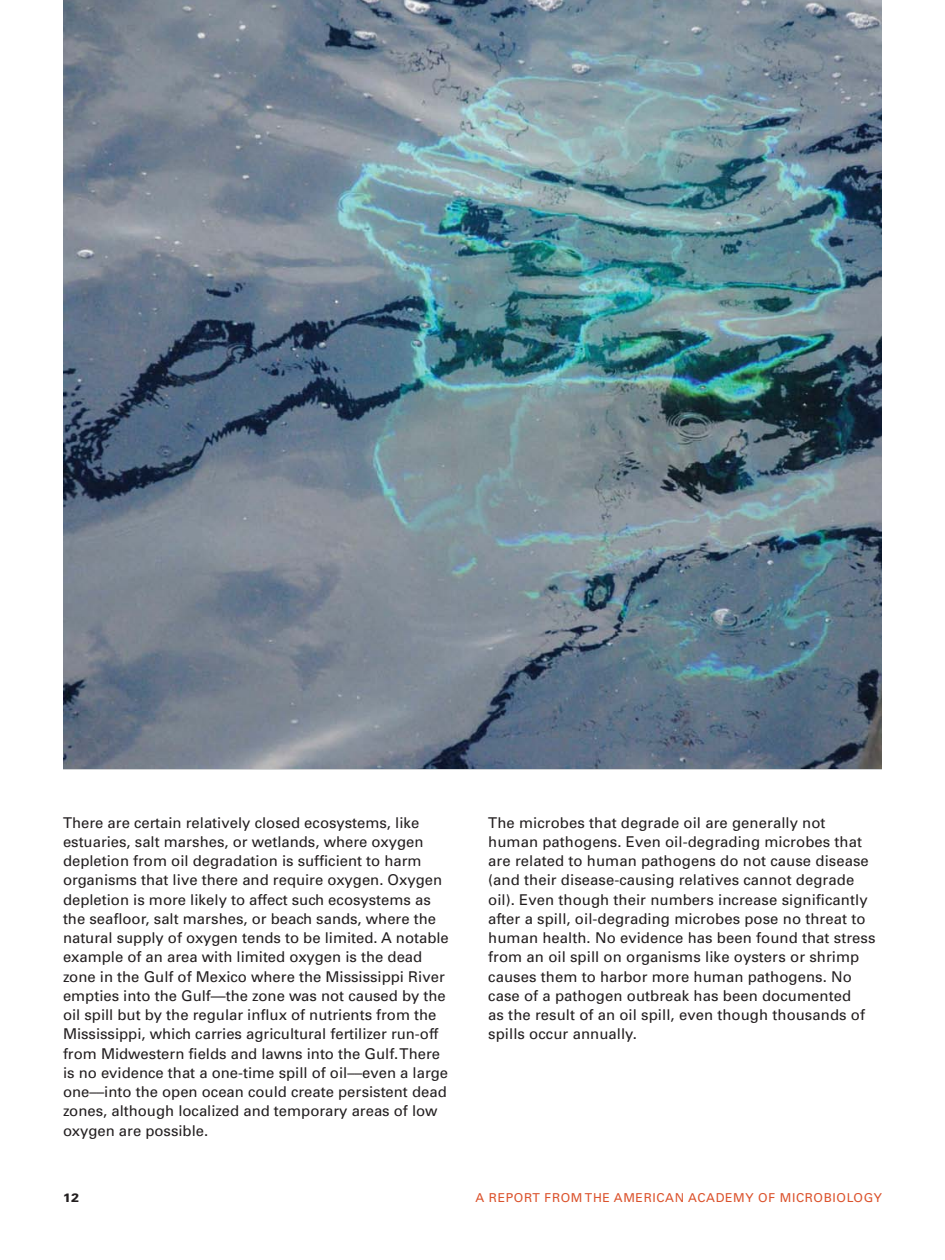
<style>
.page{position:relative;width:945px;height:1260px;background:#fff}
.page>*{position:absolute;margin:0;border:0;box-sizing:border-box;transform-origin:0 0}
.t1{font:14.88px/19.2px "Univers";color:#231f20}
.t2{font:12.25px "Univers";letter-spacing:.05em;color:#db522c}
.t3{font:900 12.25px "Univers";color:#231f20}
</style>
<div class="page">
<img style="left:63px;top:0;width:819px;height:768px">
<p class="t1" style="left:63px;top:813px;width:387px">There are certain relatively closed ecosystems, like estuaries, salt marshes, or wetlands, where oxygen depletion from oil degradation is sufficient to harm organisms that live there and require oxygen. Oxygen depletion is more likely to affect such ecosystems as the seafloor, salt marshes, or beach sands, where the natural supply of oxygen tends to be limited. A notable example of an area with limited oxygen is the dead zone in the G ulf of Mexico where the M ississippi River empties into the G ulf—the zone was not caused by the oil spill but by the regular influx of nutrients from the M ississippi, which carries agricultural fertilizer run-off from M idwestern fields and lawns into the G ulf. There is no evidence that a one-time spill of oil––even a large one––into the open ocean could create persistent dead zones, although localized and temporary areas of low oxygen are possible.</p>
<p class="t1" style="left:488px;top:813px;width:389px">The microbes that degrade oil are generally not human pathogens. Even oil-degrading microbes that are related to human pathogens do not cause disease (and their disease-causing relatives cannot degrade oil). Even though their numbers increase significantly after a spill, oil-degrading microbes pose no threat to human health. N o evidence has been found that stress from an oil spill on organisms like oysters or shrimp causes them to harbor more human pathogens. No case of a pathogen outbreak has been documented<br>as the result of an oil spill, even though thousands of spills occur annually.</p>
<p class="t3" style="left:63px;top:1190px;width:18px">12</p>
<p class="t2" style="left:475px;top:1190px;width:408px">A report from the American Academy of M icrobiology</p>
</div>
